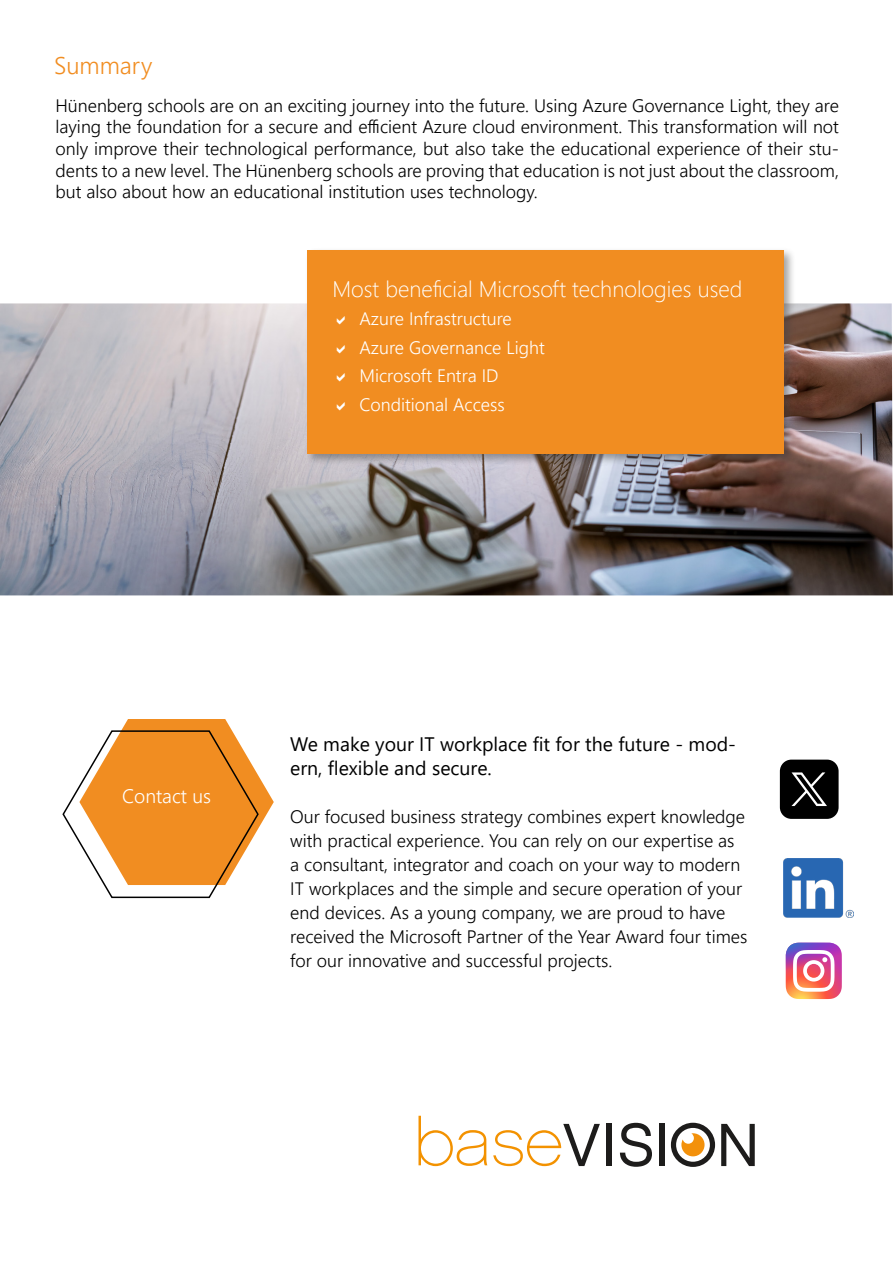
<style>
.page{position:relative;width:893px;height:1263px;background:#fff}
.page>*{position:absolute;margin:0;border:0;box-sizing:border-box;transform-origin:0 0}
.t1{font:300 24px "Segoe UI";color:#f18d21}
.t2{font:300 22.5px "Segoe UI";color:#fff}
.t3{font:19.5px/24px "Segoe UI";color:#000}
.t4{font:300 19.5px "Segoe UI";color:#fff}
.t5{font:300 18px/24px "Segoe UI";color:#000}
.t6{font:300 18px/28.5px "Segoe UI";color:#fff}
</style>
<div class="page">
<img style="left:0;top:303px;width:893px;height:292px">
<div style="left:304px;top:247px;width:492px;height:219px;background:#404040;opacity:.49"></div>
<div style="left:307px;top:250px;width:477px;height:203px;background:#f18d21"></div>
<svg style="left:62px;top:719px;width:212px;height:180px"></svg>
<svg style="left:418px;top:1116px;width:69px;height:50px"></svg>
<svg style="left:493px;top:1124px;width:107px;height:42px"></svg>
<div style="left:606px;top:1124px;width:6px;height:42px;background:#1d1c1b"></div>
<svg style="left:620px;top:1123px;width:32px;height:44px"></svg>
<div style="left:659px;top:1124px;width:5px;height:42px;background:#1d1c1b"></div>
<svg style="left:721px;top:1124px;width:34px;height:42px"></svg>
<svg style="left:671px;top:1123px;width:44px;height:44px"></svg>
<svg style="left:786px;top:943px;width:56px;height:56px"></svg>
<svg style="left:780px;top:760px;width:59px;height:59px;background:#1f1f1f"></svg>
<img style="left:784px;top:859px;width:69px;height:59px">
<h1 class="t1" style="left:54px;top:43px;width:100px">Summary</h1>
<p class="t5" style="left:56px;top:93px;width:785px;line-height:21.6px;text-align:justify">Hünenberg schools are on an exciting journey into the future. Using Azure Governance Light, they are laying the foundation for a secure and efficient Azure cloud environment. This transformation will not only improve their technological performance, but also take the educational experience of their stu&shy;dents to a new level. The Hünenberg schools are proving that education is not just about the classroom, but also about how an educational institution uses technology.</p>
<p class="t2" style="left:332px;top:268px;width:411px">Most beneficial Microsoft technologies used</p>
<p class="t6" style="left:359px;top:303px;width:187px">Azure Infrastructure<br>Azure Governance Light<br>Microsoft Entra ID<br>Conditional Access</p>
<p class="t4" style="left:122px;top:778px;width:90px">Contact us</p>
<p class="t3" style="left:290px;top:730px;width:447px">We make your IT workplace fit for the future - mod&shy;ern, flexible and secure.</p>
<p class="t5" style="left:290px;top:803px;width:459px">Our focused business strategy combines expert knowledge with practical experience. You can rely on our expertise as a consultant, integrator and coach on your way to modern IT workplaces and the simple and secure operation of your end devices. As a young company, we are proud to have received the Microsoft Partner of the Year Award four times for our innovative and successful projects.</p>
</div>
